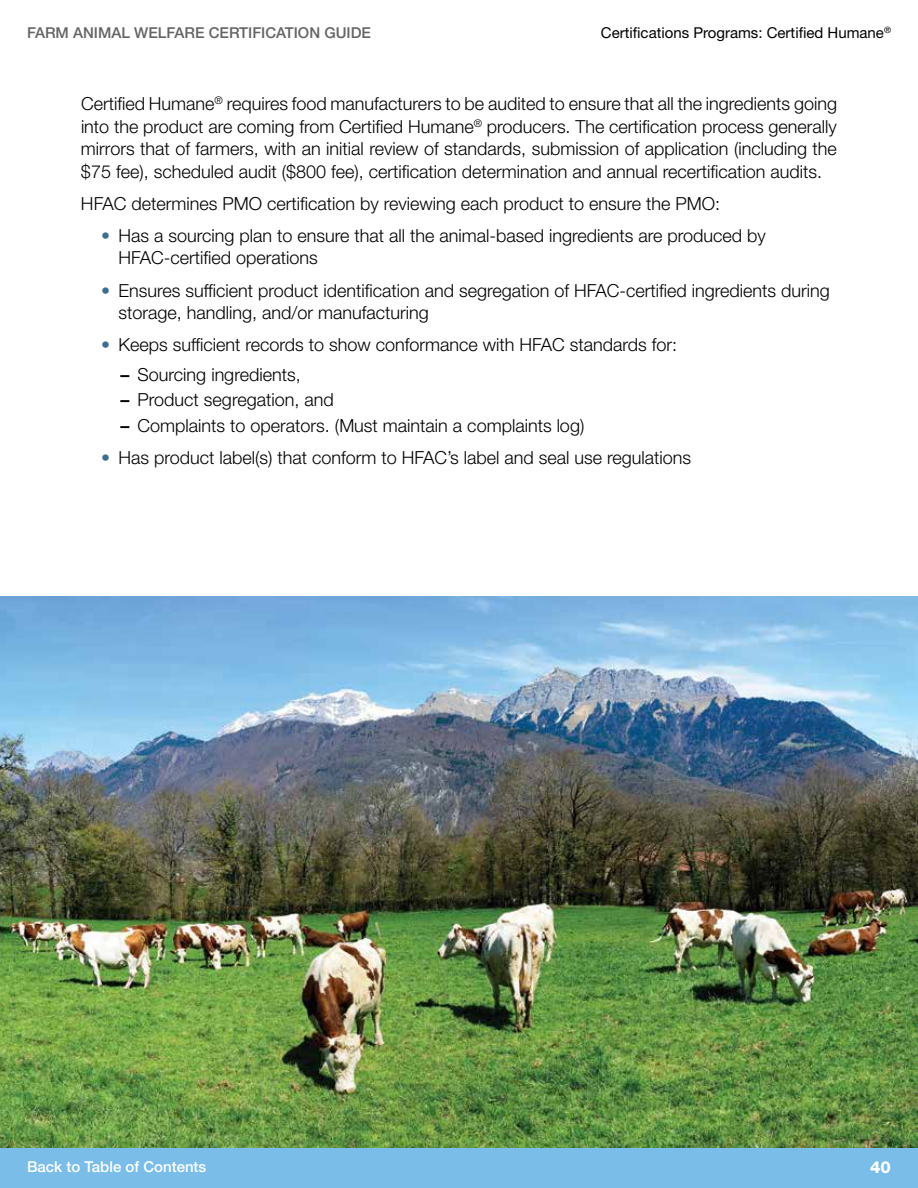
<style>
.page{position:relative;width:918px;height:1188px;background:#fff}
.page>*{position:absolute;margin:0;border:0;box-sizing:border-box;transform-origin:0 0}
.t1{font:300 18px/22.5px "Helvetica Neue LT Std";color:#000}
.t2{font:800 16.5px "Helvetica Neue LT Std";color:#fff}
.t3{font:15px "Helvetica Neue LT Std";color:#000}
.t4{font:500 15px "Helvetica Neue LT Std";color:#636466}
.t5{font:500 15px "Helvetica Neue LT Std";color:#fff}
.s1{font-weight:500;color:#3b6e8f}
.s2{font-weight:500}
</style>
<div class="page">
<div style="left:0;top:1147px;width:918px;height:41px;background:#79bde8"></div>
<img style="left:0;top:597px;width:918px;height:551px">
<p class="t4" style="left:27px;top:23px;width:346px">FARM ANIMAL WELFARE CERTIFICATION GUIDE</p>
<p class="t3" style="left:601px;top:23px;width:292px">Certifications Programs: Certified Humane<sup>®</sup></p>
<p class="t1" style="left:81px;top:92px;width:758px;text-align:justify">Certified Humane<sup>®</sup> requires food manufacturers to be audited to ensure that all the ingredients going into the product are coming from Certified Humane<sup>®</sup> producers. The certification process generally mirrors that of farmers, with an initial review of standards, submission of application (including the $75 fee), scheduled audit ($800 fee), certification determination and annual recertification audits.</p>
<p class="t1" style="left:81px;top:192px;width:641px">HFAC determines PMO certification by reviewing each product to ensure the PMO:</p>
<p class="t1" style="left:118px;top:224px;width:649px;text-indent:-17px"><span class="s1">•</span> Has a sourcing plan to ensure that all the animal-based ingredients are produced by<br>HFAC-certified operations</p>
<p class="t1" style="left:118px;top:279px;width:713px;text-indent:-17px"><span class="s1">•</span> Ensures sufficient product identification and segregation of HFAC-certified ingredients during storage, handling, and/or manufacturing</p>
<p class="t1" style="left:101px;top:333px;width:578px"><span class="s1">•</span> Keeps sufficient records to show conformance with HFAC standards for:</p>
<p class="t1" style="left:120px;top:363px;width:182px"><span class="s2">–</span> Sourcing ingredients,</p>
<p class="t1" style="left:120px;top:388px;width:215px"><span class="s2">–</span> Product segregation, and</p>
<p class="t1" style="left:120px;top:414px;width:465px"><span class="s2">–</span> Complaints to operators. (Must maintain a complaints log)</p>
<p class="t1" style="left:101px;top:446px;width:592px"><span class="s1">•</span> Has product label(s) that conform to HFAC’s label and seal use regulations</p>
<p class="t5" style="left:27px;top:1157px;width:181px">Back to Table of Contents</p>
<p class="t2" style="left:870px;top:1157px;width:22px">40</p>
</div>
